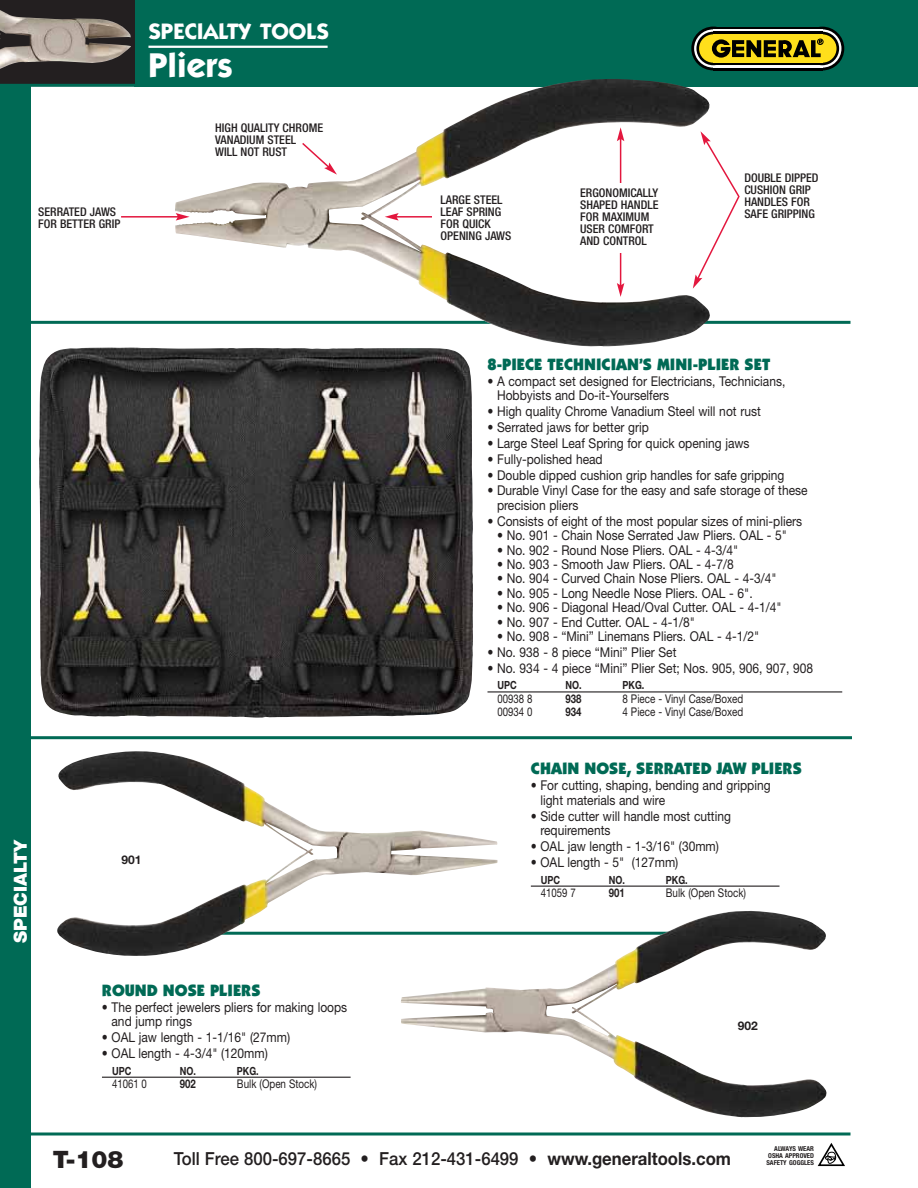
<style>
.page{position:relative;width:918px;height:1188px;background:#fff}
.page>*{position:absolute;margin:0;border:0;box-sizing:border-box;transform-origin:0 0}
.t1{font:700 34.5px "Itc Kabel";color:#fff}
.t2{font:900 24px "Helvetica Neue";color:#231f20}
.t3{font:700 22.5px "Itc Kabel";color:#fff}
.t4{font:500 18px "Helvetica Neue";color:#231f20;scale:.93 1}
.t5{font:900 18px "Helvetica Neue";color:#fff}
.t6{font:900 16.5px "Itc Kabel";color:#006a55}
.t7{font:13.5px/14.4px "Helvetica Neue";color:#231f20;scale:.89 1}
.t8{font:500 condensed 12px/12px "Helvetica Neue";color:#231f20}
.t9{font:12px "Helvetica Neue";color:#231f20;scale:.82 1}
.t10{font:12px "Helvetica Neue";color:#231f20;scale:.8 1}
.t11{font:700 12px "Helvetica Neue";color:#231f20;scale:.8 1}
.t12{font:700 12px "Helvetica Neue";color:#231f20}
.t13{font:700 11.25px "Helvetica Neue";color:#231f20;scale:.8 1}
.t14{font:700 condensed 6.75px/7.1px "Helvetica Neue";color:#231f20;text-align:justify}
.s1{font-weight:700}
</style>
<div class="page">
<div style="left:0;top:86px;width:30px;height:1102px;background:#006a55"></div>
<div style="left:134px;top:0;width:784px;height:87px;background:#006a55"></div>
<div style="left:0;top:0;width:135px;height:85px;background:#231f20"></div>
<img style="left:0;top:10px;width:131px;height:59px">
<hr style="left:0;top:84px;width:850px;height:3px;background:#006a55">
<svg style="left:691px;top:27px;width:44px;height:43px"></svg>
<svg style="left:800px;top:27px;width:44px;height:43px"></svg>
<div style="left:713px;top:27px;width:109px;height:43px;background:#000"></div>
<svg style="left:694px;top:29px;width:38px;height:39px"></svg>
<svg style="left:803px;top:29px;width:38px;height:39px"></svg>
<svg style="left:713px;top:29px;width:109px;height:39px"></svg>
<svg style="left:696px;top:32px;width:34px;height:33px"></svg>
<div style="left:806px;top:32px;width:33px;height:33px;background:#000;border-radius:50%"></div>
<div style="left:713px;top:32px;width:109px;height:33px;background:#000"></div>
<div style="left:699px;top:34px;width:28px;height:29px;background:#ffdf1b;border-radius:50%"></div>
<div style="left:713px;top:34px;width:109px;height:29px;background:#ffdf1b"></div>
<div style="left:808px;top:34px;width:29px;height:29px;background:#ffdf1b;border-radius:50%"></div>
<svg style="left:712px;top:39px;width:19px;height:19px"></svg>
<svg style="left:716px;top:44px;width:10px;height:9px"></svg>
<svg style="left:720px;top:39px;width:103px;height:18px"></svg>
<hr style="left:148px;top:46px;width:180px;height:2px;background:#fff">
<svg style="left:30px;top:1132px;width:820px;height:4px;background:#3f8e7e"></svg>
<svg style="left:817px;top:1143px;width:28px;height:24px"></svg>
<hr style="left:26px;top:321px;width:824px;height:3px;background:#006a55">
<hr style="left:27px;top:736px;width:825px;height:3px;background:#006a55">
<img style="left:39px;top:347px;width:434px;height:371px">
<hr style="left:102px;top:1077px;width:249px;height:1px;background:#231f20">
<hr style="left:531px;top:886px;width:249px;height:1px;background:#231f20">
<hr style="left:488px;top:691px;width:354px;height:2px;background:#231f20">
<img style="left:57px;top:751px;width:441px;height:205px">
<img style="left:401px;top:911px;width:426px;height:207px">
<img style="left:175px;top:79px;width:535px;height:268px">
<svg style="left:301px;top:141px;width:36px;height:34px"></svg>
<hr style="left:396px;top:216px;width:36px;height:2px;background:#e3173e">
<svg style="left:385px;top:213px;width:14px;height:8px"></svg>
<hr style="left:121px;top:216px;width:57px;height:2px;background:#e3173e">
<svg style="left:176px;top:213px;width:14px;height:8px"></svg>
<svg style="left:693px;top:131px;width:47px;height:158px"></svg>
<hr style="left:620px;top:139px;width:1px;height:147px;background:#e3173e">
<svg style="left:617px;top:127px;width:7px;height:14px"></svg>
<svg style="left:617px;top:283px;width:7px;height:14px"></svg>
<div style="left:579px;top:183px;width:84px;height:70px;background:#fff"></div>
<p class="t8" style="left:38px;top:206px;width:84px">SERRATED JAWS<br>FOR BETTER GRIP</p>
<h3 class="t3" style="left:148px;top:23px;width:182px">SPECIALTY TOOLS</h3>
<h1 class="t1" style="left:148px;top:52px;width:86px">Pliers</h1>
<p class="t8" style="left:215px;top:123px;width:109px">HIGH QUALITY CHROME<br>VANADIUM STEEL<br>WILL NOT RUST</p>
<p class="t8" style="left:441px;top:195px;width:72px">LARGE STEEL<br>LEAF SPRING<br>FOR QUICK<br>OPENING JAWS</p>
<p class="t8" style="left:580px;top:188px;width:80px">ERGONOMICALLY<br>SHAPED HANDLE<br>FOR MAXIMUM<br>USER COMFORT<br>AND CONTROL</p>
<p class="t8" style="left:744px;top:173px;width:76px">DOUBLE DIPPED<br>CUSHION GRIP<br>HANDLES FOR<br>SAFE GRIPPING</p>
<h3 class="t5" style="left:14px;top:943px;width:105px;rotate:-90deg">SPECIALTY</h3>
<p class="t6" style="left:487px;top:358px;width:284px">8-PIECE TECHNICIAN’S MINI-PLIER SET</p>
<p class="t7" style="left:497px;top:375px;width:325px;text-indent:-10px">• A compact set designed for Electricians, Technicians,<br>Hobbyists and Do-it-Yourselfers</p>
<p class="t7" style="left:488px;top:405px;width:309px">• High quality Chrome Vanadium Steel will not rust</p>
<p class="t7" style="left:488px;top:421px;width:183px">• Serrated jaws for better grip</p>
<p class="t7" style="left:488px;top:437px;width:296px">• Large Steel Leaf Spring for quick opening jaws</p>
<p class="t7" style="left:488px;top:453px;width:131px">• Fully-polished head</p>
<p class="t7" style="left:488px;top:469px;width:335px">• Double dipped cushion grip handles for safe gripping</p>
<p class="t7" style="left:497px;top:485px;width:350px;text-indent:-10px">• Durable Vinyl Case for the easy and safe storage of these precision pliers</p>
<p class="t7" style="left:488px;top:515px;width:355px">• Consists of eight of the most popular sizes of mini-pliers</p>
<p class="t7" style="left:497px;top:530px;width:327px">• No. 901 - Chain Nose Serrated Jaw Pliers. OAL - 5"</p>
<p class="t7" style="left:497px;top:544px;width:273px">• No. 902 - Round Nose Pliers. OAL - 4-3/4"</p>
<p class="t7" style="left:497px;top:558px;width:267px">• No. 903 - Smooth Jaw Pliers. OAL - 4-7/8</p>
<p class="t7" style="left:497px;top:573px;width:315px">• No. 904 - Curved Chain Nose Pliers. OAL - 4-3/4"</p>
<p class="t7" style="left:497px;top:587px;width:289px">• No. 905 - Long Needle Nose Pliers. OAL - 6".</p>
<p class="t7" style="left:497px;top:602px;width:321px">• No. 906 - Diagonal Head/Oval Cutter. OAL - 4-1/4"</p>
<p class="t7" style="left:497px;top:616px;width:224px">• No. 907 - End Cutter. OAL - 4-1/8"</p>
<p class="t7" style="left:497px;top:630px;width:296px">• No. 908 - “Mini” Linemans Pliers. OAL - 4-1/2"</p>
<p class="t7" style="left:487px;top:646px;width:214px">• No. 938 - 8 piece “Mini” Plier Set</p>
<p class="t7" style="left:487px;top:662px;width:368px">• No. 934 - 4 piece “Mini” Plier Set; Nos. 905, 906, 907, 908</p>
<p class="t13" style="left:498px;top:681px;width:26px">UPC</p>
<p class="t13" style="left:566px;top:681px;width:22px">NO.</p>
<p class="t13" style="left:622px;top:681px;width:29px">PKG.</p>
<p class="t10" style="left:498px;top:694px;width:45px">00938 8</p>
<p class="t11" style="left:565px;top:694px;width:22px">938</p>
<p class="t9" style="left:622px;top:694px;width:149px">8 Piece - Vinyl Case/Boxed</p>
<p class="t10" style="left:498px;top:708px;width:45px">00934 0</p>
<p class="t11" style="left:565px;top:708px;width:22px">934</p>
<p class="t9" style="left:622px;top:708px;width:149px">4 Piece - Vinyl Case/Boxed</p>
<p class="t12" style="left:122px;top:855px;width:22px">901</p>
<p class="t6" style="left:102px;top:984px;width:160px">ROUND NOSE PLIERS</p>
<p class="t7" style="left:112px;top:1001px;width:266px;text-indent:-10px">• The perfect jewelers pliers for making loops and jump rings</p>
<p class="t7" style="left:102px;top:1032px;width:213px">• OAL jaw length - 1-1/16" (27mm)</p>
<p class="t7" style="left:102px;top:1047px;width:188px">• OAL length - 4-3/4" (120mm)</p>
<p class="t13" style="left:112px;top:1067px;width:26px">UPC</p>
<p class="t13" style="left:180px;top:1067px;width:22px">NO.</p>
<p class="t13" style="left:237px;top:1067px;width:29px">PKG.</p>
<p class="t10" style="left:112px;top:1080px;width:45px">41061 0</p>
<p class="t11" style="left:180px;top:1080px;width:22px">902</p>
<p class="t9" style="left:237px;top:1080px;width:99px">Bulk (Open Stock)</p>
<p class="t6" style="left:531px;top:762px;width:273px">CHAIN NOSE, SERRATED JAW PLIERS</p>
<p class="t7" style="left:540px;top:780px;width:260px;text-indent:-10px">• For cutting, shaping, bending and gripping light materials and wire</p>
<p class="t7" style="left:540px;top:810px;width:216px;text-indent:-10px">• Side cutter will handle most cutting requirements</p>
<p class="t7" style="left:531px;top:840px;width:213px">• OAL jaw length - 1-3/16" (30mm)</p>
<p class="t7" style="left:531px;top:856px;width:167px">• OAL length - 5" (127mm)</p>
<p class="t13" style="left:541px;top:875px;width:26px">UPC</p>
<p class="t13" style="left:609px;top:875px;width:22px">NO.</p>
<p class="t13" style="left:666px;top:875px;width:29px">PKG.</p>
<p class="t10" style="left:541px;top:888px;width:45px">41059 7</p>
<p class="t11" style="left:609px;top:888px;width:22px">901</p>
<p class="t9" style="left:666px;top:888px;width:99px">Bulk (Open Stock)</p>
<p class="t12" style="left:738px;top:1022px;width:22px">902</p>
<h2 class="t2" style="left:53px;top:1150px;width:72px">T-108</h2>
<h3 class="t4" style="left:174px;top:1152px;width:601px">Toll Free 800-697-8665 <span class="s1">•</span> Fax 212-431-6499 <span class="s1">• www.generaltools.com</span></h3>
<p class="t14" style="left:766px;top:1146px;width:49px;text-indent:8px">ALWAYS WEAR OSHA APPROVED SAFETY GOGGLES</p>
</div>
